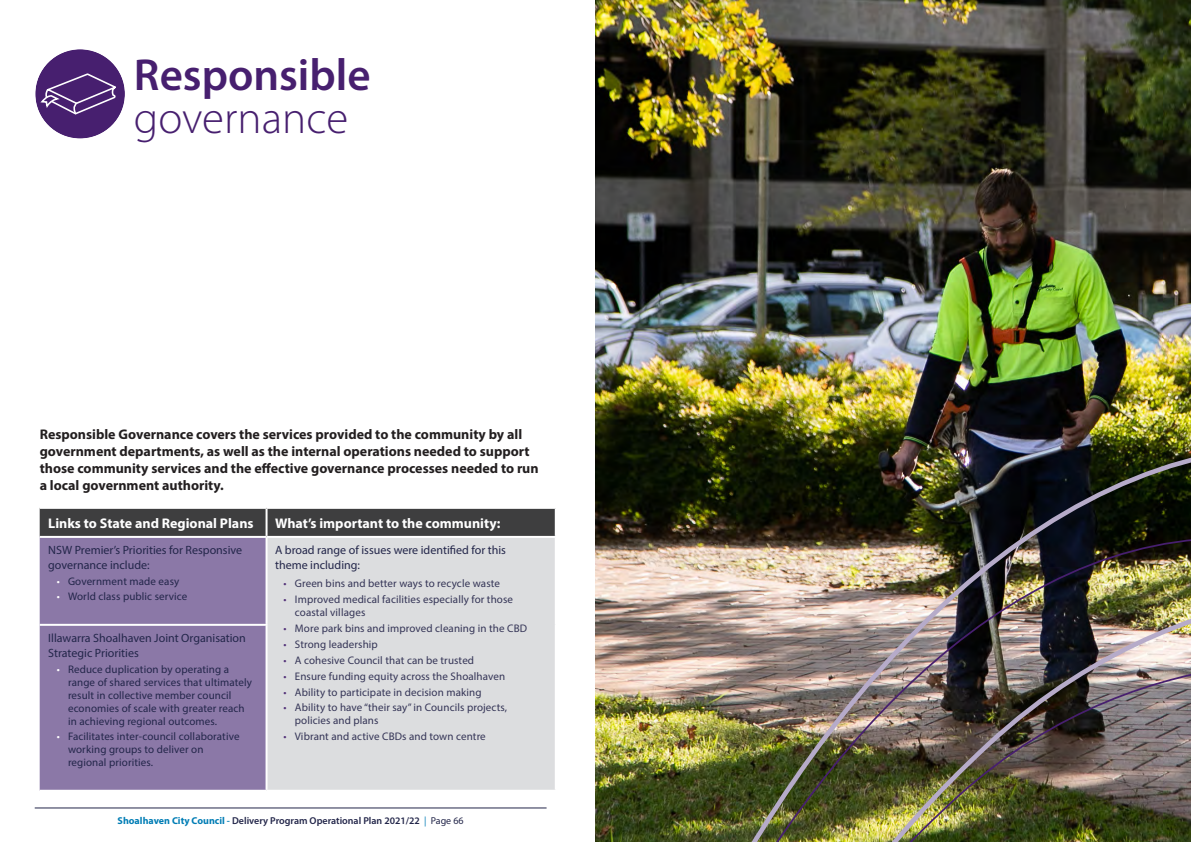
<style>
.page{position:relative;width:1191px;height:842px;background:#fff}
.page>*{position:absolute;margin:0;border:0;box-sizing:border-box;transform-origin:0 0}
.Heading_1{font:600 45px/43px "Myriad Pro";color:#471f6f}
.Intro_Copy{font:700 14px/17px "Myriad Pro";color:#231f20}
.t1{font:700 14px "Myriad Pro";color:#fff}
.t2{font:12px/14.4px "Myriad Pro";color:#23264a}
.t3{font:11px/13px "Myriad Pro";letter-spacing:.01em;color:#343456}
.t4{font:11px/13px "Myriad Pro";letter-spacing:.01em;color:#23264a}
.t5{font:600 10px "Myriad Pro";color:#23264a}
.s1{font-weight:300}
.s2{color:#fff}
.s3{color:#533179}
.s4{font-weight:700;color:#007db5}
.s5{color:#007db5}
.s6{font-weight:400;color:#007db5}
.s7{font-weight:400}
</style>
<div class="page">
<hr style="left:35px;top:808px;width:511px;height:1px;background:#23264a">
<div style="left:40px;top:509px;width:515px;height:27px;background:#3e3e3f"></div>
<div style="left:40px;top:538px;width:225px;height:252px;background:#8b78a7"></div>
<div style="left:266px;top:537px;width:290px;height:254px;background:#dcdddf"></div>
<hr style="left:265px;top:538px;width:2px;height:86px;background:#fff">
<hr style="left:555px;top:538px;width:2px;height:87px;background:#fff">
<hr style="left:40px;top:624px;width:227px;height:2px;background:#fff">
<hr style="left:265px;top:626px;width:2px;height:164px;background:#fff">
<hr style="left:555px;top:625px;width:2px;height:165px;background:#fff">
<hr style="left:266px;top:790px;width:291px;height:2px;background:#fff">
<hr style="left:265px;top:509px;width:2px;height:27px;background:#fff">
<hr style="left:266px;top:536px;width:291px;height:2px;background:#fff">
<img style="left:595px;top:0;width:596px;height:842px">
<img style="left:682px;top:438px;width:509px;height:404px">
<div style="left:35px;top:49px;width:90px;height:90px;background:#471f6f;border-radius:50%"></div>
<svg style="left:40px;top:72px;width:76px;height:44px"></svg>
<p class="Heading_1" style="left:134px;top:53px;width:238px">Responsible <span class="s1">governance</span></p>
<p class="Intro_Copy" style="left:40px;top:425px;width:500px">Responsible Governance covers the services provided to the community by all government departments, as well as the internal operations needed to support those community services and the effective governance processes needed to run a local government authority.</p>
<p class="t1" style="left:48px;top:514px;width:207px">Links to State and Regional Plans</p>
<p class="t1" style="left:275px;top:514px;width:227px">What’s important to the community:</p>
<p class="t2" style="left:48px;top:543px;width:195px">NSW Premier’s Priorities for Responsive governance include:</p>
<p class="t4" style="left:57px;top:574px;width:124px"><span class="s2">•</span> Government made easy</p>
<p class="t4" style="left:57px;top:590px;width:132px"><span class="s2">•</span> World class public service</p>
<p class="t2" style="left:275px;top:543px;width:232px">A broad range of issues were identified for this theme including:</p>
<p class="t3" style="left:283px;top:577px;width:218px"><span class="s3">•</span> Green bins and better ways to recycle waste</p>
<p class="t3" style="left:295px;top:593px;width:220px;text-indent:-11px"><span class="s3">•</span> Improved medical facilities especially for those coastal villages</p>
<p class="t3" style="left:283px;top:622px;width:245px"><span class="s3">•</span> More park bins and improved cleaning in the CBD</p>
<p class="t3" style="left:283px;top:638px;width:96px"><span class="s3">•</span> Strong leadership</p>
<p class="t3" style="left:283px;top:653px;width:192px"><span class="s3">•</span> A cohesive Council that can be trusted</p>
<p class="t3" style="left:283px;top:669px;width:223px"><span class="s3">•</span> Ensure funding equity across the Shoalhaven</p>
<p class="t3" style="left:283px;top:685px;width:199px"><span class="s3">•</span> Ability to participate in decision making</p>
<p class="t3" style="left:295px;top:701px;width:214px;text-indent:-11px"><span class="s3">•</span> Ability to have “their say” in Councils projects, policies and plans</p>
<p class="t3" style="left:283px;top:730px;width:204px"><span class="s3">•</span> Vibrant and active CBDs and town centre</p>
<p class="t2" style="left:48px;top:631px;width:199px">Illawarra Shoalhaven Joint Organisation<br>Strategic Priorities</p>
<p class="t4" style="left:68px;top:662px;width:185px;text-indent:-11px"><span class="s2">•</span> Reduce duplication by operating a range of shared services that ultimately result in collective member council economies of scale with greater reach in achieving regional outcomes.</p>
<p class="t4" style="left:68px;top:730px;width:173px;text-indent:-11px"><span class="s2">•</span> Facilitates inter-council collaborative working groups to deliver on regional priorities.</p>
<p class="t5" style="left:118px;top:814px;width:347px"><span class="s4">Shoalhaven City Council</span> <span class="s5">-</span> Delivery Program Operational Plan 2021/22 <span class="s6">|</span> <span class="s7">Page 66</span></p>
</div>
